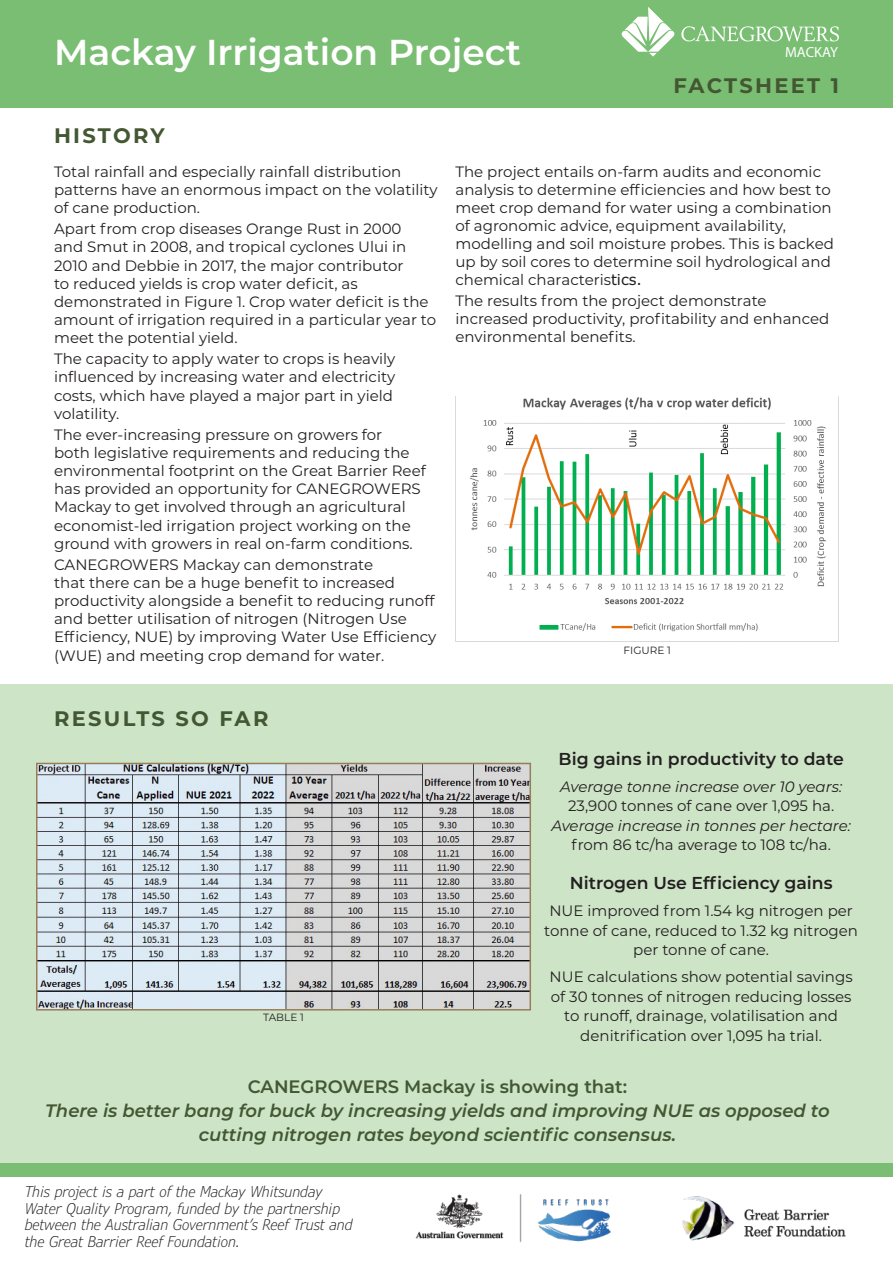
<style>
.page{position:relative;width:893px;height:1263px;background:#fff}
.page>*{position:absolute;margin:0;border:0;box-sizing:border-box;transform-origin:0 0}
.t1{font:600 36px "Montserrat";color:#fff}
.Header_Brown{font:700 21px "Montserrat";letter-spacing:.11em;color:#445733}
.Factbox_2{font:italic 600 18px/24px "Montserrat";color:#445733;text-align:center}
.Factbox_2-2{font:600 18px "Montserrat";color:#445733}
.Fact_box{font:600 17.25px "Montserrat";color:#231f20}
.body_text{font:600 17.25px "Montserrat";color:#231f20}
.body_text-2{font:15px/18.1px "Montserrat";color:#231f20}
.Body_text_9pt{font:italic 300 condensed 15px/16.5px "Verdana Pro";color:#231f20}
.body_text-3{font:italic 15px/19.5px "Montserrat";color:#231f20;text-align:center}
.Fact_box-2{font:italic 15px "Montserrat";color:#231f20}
.t2{font:14.7px "Myriad Pro";letter-spacing:-.005em;color:#fff}
.Paragraph_Style_2{font:10.5px "Montserrat";color:#231f20}
.s1{font-family:"Verdana Pro"}
.s2{font-style:normal}
</style>
<div class="page">
<div style="left:0;top:0;width:893px;height:108px;background:#79be72"></div>
<div style="left:0;top:1163px;width:893px;height:14px;background:#79be72"></div>
<svg style="left:622px;top:7px;width:53px;height:50px"></svg>
<svg style="left:681px;top:26px;width:158px;height:16px"></svg>
<img style="left:415px;top:1194px;width:431px;height:48px">
<img style="left:455px;top:397px;width:384px;height:245px">
<div style="left:0;top:684px;width:893px;height:478px;background:#cde4c7"></div>
<img style="left:39px;top:766px;width:489px;height:241px">
<div style="left:36px;top:763px;width:495px;height:247px;border:2px solid #987d59"></div>
<p class="t1" style="left:54px;top:27px;width:469px">Mackay Irrigation Project</p>
<p class="t2" style="left:785px;top:43px;width:54px">MACKAY</p>
<p class="Header_Brown" style="left:54px;top:120px;width:112px">HISTORY</p>
<p class="body_text-2" style="left:54px;top:162px;width:385px">Total rainfall and especially rainfall distribution patterns have an enormous impact on the volatility of cane production.</p>
<p class="body_text-2" style="left:54px;top:219px;width:384px">Apart from crop diseases Orange Rust in 2000<br>and Smut in 2008, and tropical cyclones Ului in 2010 and Debbie in 2017, the major contributor<br>to reduced yields is crop water deficit, as demonstrated in Figure 1. Crop water deficit is the amount of irrigation required in a particular year to meet the potential yield.</p>
<p class="body_text-2" style="left:54px;top:349px;width:343px">The capacity to apply water to crops is heavily influenced by increasing water and electricity costs, which have played a major part in yield volatility.</p>
<p class="body_text-2" style="left:54px;top:425px;width:373px">The ever-increasing pressure on growers for<br>both legislative requirements and reducing the environmental footprint on the Great Barrier Reef has provided an opportunity for CANEGROWERS Mackay to get involved through an agricultural economist-led irrigation project working on the ground with growers in real on-farm conditions.</p>
<p class="body_text-2" style="left:54px;top:555px;width:384px">CANEGROWERS Mackay can demonstrate<br>that there can be a huge benefit to increased productivity alongside a benefit to reducing runoff and better utilisation of nitrogen (Nitrogen Use Efficiency, NUE) by improving Water Use Efficiency (WUE) and meeting crop demand for water.</p>
<p class="Header_Brown" style="left:673px;top:70px;width:167px">FACTSHEET 1</p>
<p class="body_text-2" style="left:455px;top:162px;width:380px">The project entails on-farm audits and economic analysis to determine efficiencies and how best to meet crop demand for water using a combination of agronomic advice, equipment availability, modelling and soil moisture probes. This is backed up by soil cores to determine soil hydrological and chemical characteris<span class="s1">tics.</span></p>
<p class="body_text-2" style="left:455px;top:291px;width:375px">The results from the project demonstrate increased productivity, profitability and enhanced environmental benefits.</p>
<p class="Paragraph_Style_2" style="left:623px;top:643px;width:49px">FIGURE 1</p>
<p class="Header_Brown" style="left:54px;top:703px;width:216px">RESULTS SO FAR</p>
<p class="Fact_box" style="left:559px;top:746px;width:287px">Big gains in productivity to date</p>
<p class="Fact_box-2" style="left:560px;top:776px;width:284px">Average tonne increase over 10 years:</p>
<p class="body_text-2" style="left:568px;top:796px;width:268px">23,900 tonnes of cane over 1,095 ha.</p>
<p class="body_text-3" style="left:551px;top:815px;width:301px">Average increase in tonnes per hectare: <span class="s2">from 86 tc/ha average to 108 tc/ha.</span></p>
<p class="body_text" style="left:570px;top:871px;width:264px">Nitrogen Use Efficiency gains</p>
<p class="body_text-2" style="left:544px;top:901px;width:315px;line-height:19.5px;text-align:center">NUE improved from 1.54 kg nitrogen per tonne of cane, reduced to 1.32 kg nitrogen per tonne of cane.</p>
<p class="body_text-2" style="left:550px;top:967px;width:305px;line-height:19.5px;text-align:center">NUE calculations show potential savings of 30 tonnes of nitrogen reducing losses to runoff, drainage, volatilisation and denitrification over 1,095 ha trial.</p>
<p class="Factbox_2-2" style="left:248px;top:1073px;width:381px">CANEGROWERS Mackay is showing that:</p>
<p class="Factbox_2" style="left:45px;top:1097px;width:786px">There is better bang for buck by increasing yields and improving NUE as opposed to cutting nitrogen rates beyond scientific consensus.</p>
<p class="Paragraph_Style_2" style="left:263px;top:1010px;width:42px">TABLE 1</p>
<p class="Body_text_9pt" style="left:25px;top:1184px;width:329px">This project is a part of the Mackay Whitsunday Water Quality Program, funded by the partnership between the Australian Government’s Reef Trust and the Great Barrier Reef Foundation.</p>
</div>
